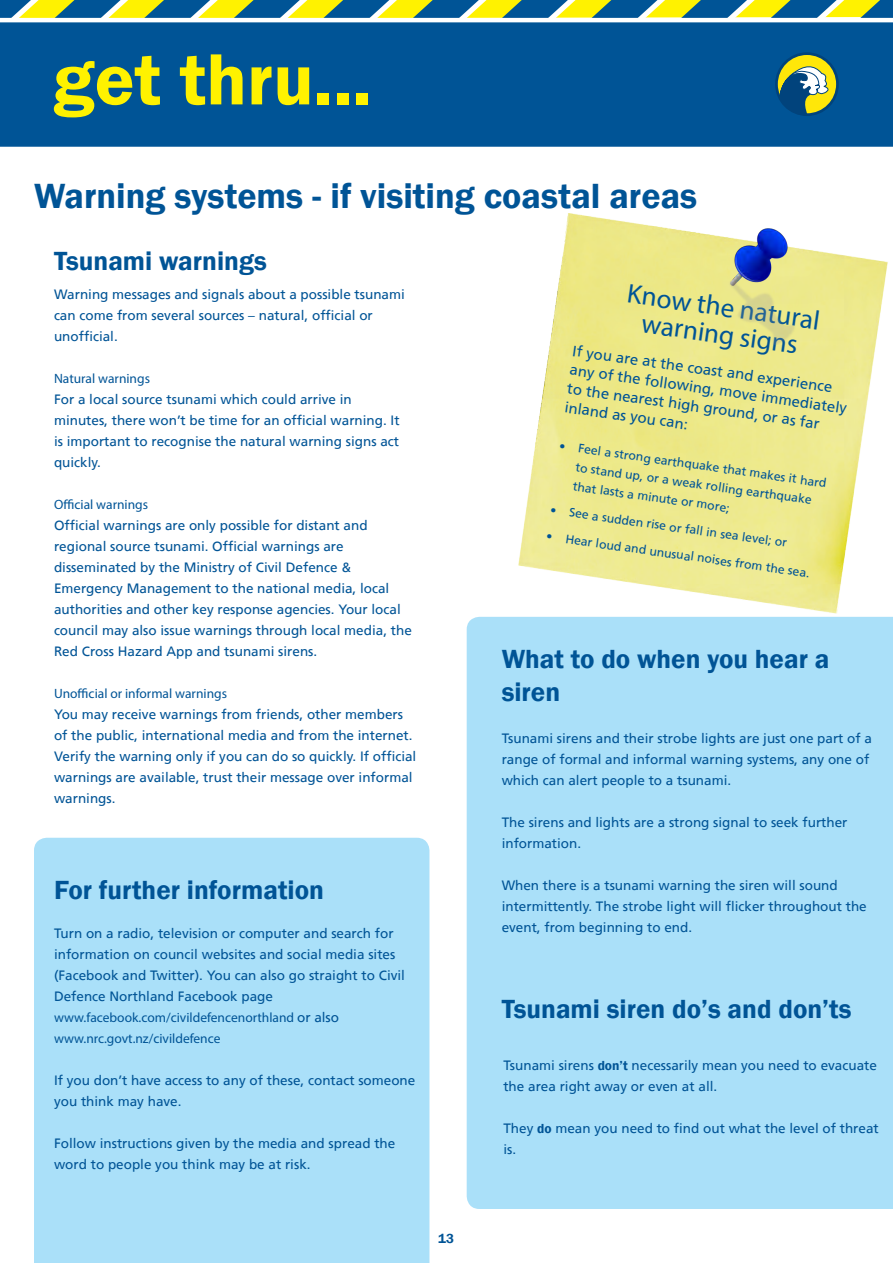
<style>
.page{position:relative;width:893px;height:1263px;background:#fff}
.page>*{position:absolute;margin:0;border:0;box-sizing:border-box;transform-origin:0 0}
.t1{font:600 75px "Franklin Gothic";color:#fff200}
.t2{font:600 36px "Franklin Gothic";color:#005496}
.t3{font:27.15px/27.2px "Myriad Pro";color:#005496;text-align:center}
.t4{font:600 27px/32.4px "Franklin Gothic";color:#005496}
.t5{font:15px/19px "Frutiger";color:#005496}
.t6{font:13.5px/21px "Frutiger";color:#005496}
.t7{font:13.5px "Myriad Pro";color:#005496}
.t8{font:600 13.5px "Franklin Gothic";color:#005496}
.t9{font:12.15px/19px "Frutiger";color:#005496}
.s1{font-family:"Myriad Pro"}
.s2{font-family:"Franklin Gothic";font-weight:600}
</style>
<div class="page">
<svg style="left:0;top:0;width:893px;height:18px;background:#7ca265"></svg>
<div style="left:0;top:22px;width:893px;height:125px;background:#005496"></div>
<div style="left:34px;top:838px;width:395px;height:425px;background:#aae0f9"></div>
<svg style="left:776px;top:54px;width:61px;height:61px"></svg>
<svg style="left:779px;top:64px;width:51px;height:51px;background:#819b6d"></svg>
<div style="left:775px;top:52px;width:64px;height:64px;border:3px solid #01437c;border-radius:50%"></div>
<div style="left:467px;top:617px;width:426px;height:592px;background:#aae0f9"></div>
<img style="left:518px;top:214px;width:370px;height:400px">
<img style="left:726px;top:229px;width:77px;height:115px">
<p class="t1" style="left:53px;top:33px;width:320px">get thru...</p>
<p class="t2" style="left:34px;top:174px;width:665px">Warning systems - if visiting coastal areas</p>
<p class="t4" style="left:54px;top:245px;width:214px">Tsunami warnings</p>
<p class="t6" style="left:54px;top:284px;width:352px">Warning messages and signals about a possible tsunami can come from several sources – natural, official or unofficial.</p>
<p class="t7" style="left:54px;top:370px;width:98px">Natural warnings</p>
<p class="t6" style="left:54px;top:389px;width:347px">For a local source tsunami which could arrive in minutes, there won’t be time for an official warning. It is important to recognise the natural warning signs act quickly.</p>
<p class="t7" style="left:54px;top:496px;width:96px">Official warnings</p>
<p class="t6" style="left:54px;top:515px;width:359px">Official warnings are only possible for distant and regional source tsunami. Official warnings are disseminated by the Ministry of Civil Defence &amp; Emergency Management to the national media, local authorities and other key response agencies. Your local council may also issue warnings through local media, the Red Cross Hazard App and tsunami sirens.</p>
<p class="t7" style="left:54px;top:685px;width:175px">Unofficial or informal warnings</p>
<p class="t6" style="left:54px;top:704px;width:364px">You may receive warnings from friends, other members of the public, international media and from the internet.<br>Verify the warning only if you can do so quickly. If official warnings are available, trust their message over informal warnings.</p>
<p class="t4" style="left:54px;top:874px;width:271px">For further information</p>
<p class="t6" style="left:54px;top:922px;width:352px">Turn on a radio, television or computer and search for information on council websites and social media sites (Facebook and Twitter). You can also go straight to Civil Defence Northland Facebook page <span class="s1">www.facebook.com/civildefencenorthland</span> or also <span class="s1">www.nrc.govt.nz/civildefence</span></p>
<p class="t6" style="left:54px;top:1069px;width:363px">If you don’t have access to any of these, contact someone you think may have.</p>
<p class="t6" style="left:54px;top:1132px;width:343px">Follow instructions given by the media and spread the word to people you think may be at risk.</p>
<p class="t8" style="left:438px;top:1230px;width:18px">13</p>
<p class="t3" style="left:629px;top:279px;width:196px;rotate:8deg">Know the natural warning signs</p>
<p class="t5" style="left:574px;top:341px;width:281px;rotate:8deg">If you are at the coast and experience any of the following, move immediately to the nearest high ground, or as far inland as you can:</p>
<p class="t9" style="left:580px;top:439px;width:252px;text-indent:-19px;rotate:8deg">• Feel a strong earthquake that makes it hard to stand up, or a weak rolling earthquake that lasts a minute or more;</p>
<p class="t9" style="left:552px;top:500px;width:241px;rotate:8deg">• See a sudden rise or fall in sea level; or</p>
<p class="t9" style="left:548px;top:526px;width:267px;rotate:8deg">• Hear loud and unusual noises from the sea.</p>
<p class="t4" style="left:502px;top:643px;width:329px">What to do when you hear a siren</p>
<p class="t6" style="left:502px;top:727px;width:372px">Tsunami sirens and their strobe lights are just one part of a range of formal and informal warning systems, any one of which can alert people to a tsunami.</p>
<p class="t6" style="left:502px;top:811px;width:347px">The sirens and lights are a strong signal to seek further information.</p>
<p class="t6" style="left:502px;top:874px;width:367px">When there is a tsunami warning the siren will sound intermittently. The strobe light will flicker throughout the event, from beginning to end.</p>
<p class="t4" style="left:502px;top:993px;width:351px">Tsunami siren do’s and don’ts</p>
<p class="t6" style="left:503px;top:1055px;width:375px">Tsunami sirens <span class="s2">don’t</span> necessarily mean you need to evacuate the area right away or even at all.</p>
<p class="t6" style="left:503px;top:1118px;width:377px">They <span class="s2">do</span> mean you need to find out what the level of threat is.</p>
</div>
